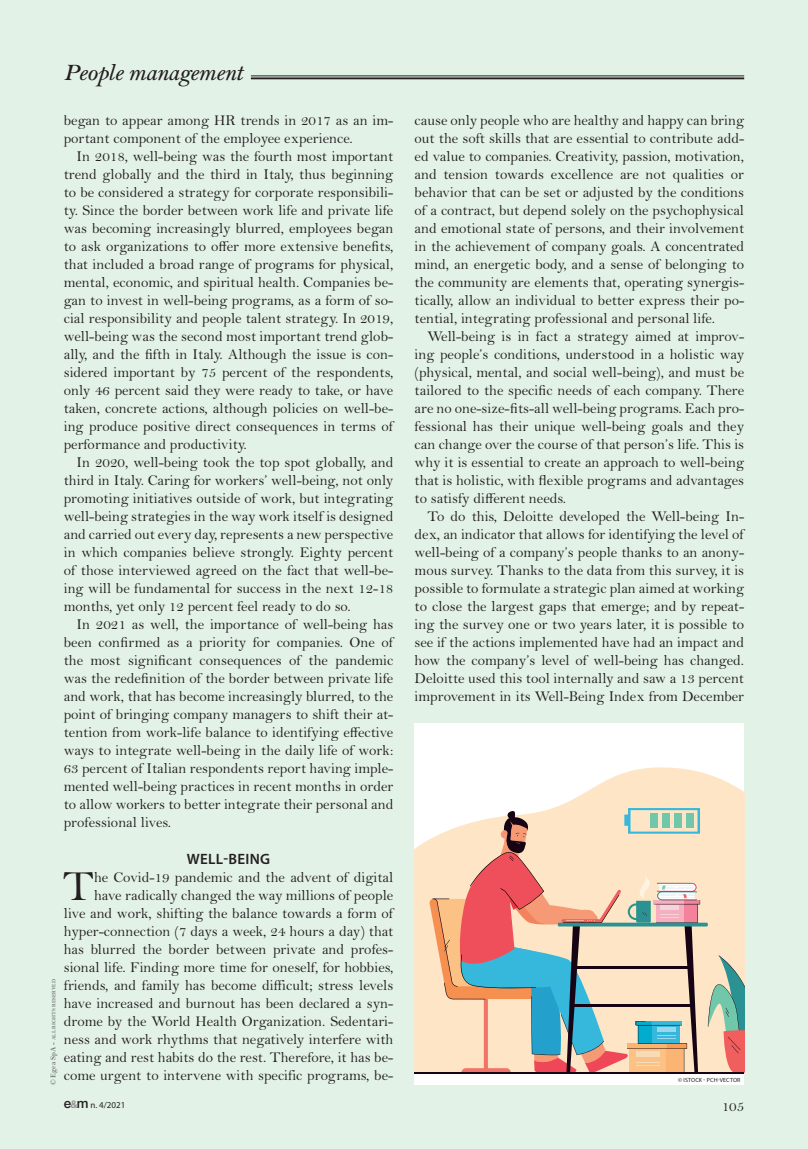
<style>
.page{position:relative;width:808px;height:1149px;background:#fff}
.page>*{position:absolute;margin:0;border:0;box-sizing:border-box;transform-origin:0 0}
.Testo_capoverso{font:43.5px "Bell MT Std";color:#231f20}
.t1{font:italic 600 24px "Bell MT Std";letter-spacing:-.025em;color:#231f20}
.TESTO_no_capoverso{font:15px/18px "Bell MT Std";color:#231f20;text-align:justify}
.Testo_capoverso-2{font:15px/18px "Bell MT Std";color:#231f20}
.Titoletti_paragrafo{font:600 15px "Myriad Pro";letter-spacing:.02em;color:#231f20}
.t2{font:9px "Myriad Pro";color:#231f20}
.elenco___punti{font:6px "Myriad Pro";letter-spacing:.02em;color:#231f20}
.t3{font:600 5.25px "Bell MT Std";color:#636366}
.s1{font-weight:400;font-size:7.5px}
.s2{font-size:7.5px}
.s3{font-family:"Helvetica Neue";font-weight:500;font-size:13.5px}
.s4{font-family:"Helvetica Neue";font-weight:700;font-size:10.5px;color:#939598}
</style>
<div class="page">
<div style="left:0;top:0;width:808px;height:1148px;background:#e3f2e7"></div>
<hr style="left:251px;top:76px;width:493px;height:1px;background:#231f20">
<hr style="left:251px;top:77px;width:493px;height:2px;background:#231f20">
<div style="left:415px;top:723px;width:329px;height:361px;background:#fff"></div>
<svg style="left:415px;top:767px;width:329px;height:304px;fill:#fde5c6"></svg>
<svg style="left:708px;top:955px;width:36px;height:116px;background:#bcb7a3"></svg>
<hr style="left:415px;top:1071px;width:329px;height:2px;background:#160415">
<svg style="left:558px;top:922px;width:150px;height:4px"></svg>
<svg style="left:429px;top:807px;width:271px;height:265px;background:#d5bfae"></svg>
<div style="left:686px;top:813px;width:7px;height:14px;background:#70c7a9"></div>
<div style="left:674px;top:813px;width:7px;height:14px;background:#70c7a9"></div>
<div style="left:662px;top:813px;width:7px;height:14px;background:#70c7a9"></div>
<div style="left:650px;top:813px;width:7px;height:14px;background:#70c7a9"></div>
<h2 class="t1" style="left:64px;top:59px;width:181px">People management</h2>
<p class="Testo_capoverso-2" style="left:64px;top:111px;width:331px">began to appear among HR trends in 2017 as an im&shy;portant component of the employee experience.</p>
<p class="TESTO_no_capoverso" style="left:64px;top:147px;width:331px;text-indent:13px">In 2018, well-being was the fourth most important trend globally and the third in Italy, thus beginning to be considered a strategy for corporate responsibili&shy;ty. Since the border between work life and private life was becoming increasingly blurred, employees began to ask organizations to offer more extensive benefits, that included a broad range of programs for physical, mental, economic, and spiritual health. Companies be&shy;gan to invest in well-being programs, as a form of so&shy;cial responsibility and people talent strategy. In 2019, well-being was the second most important trend glob&shy;ally, and the fifth in Italy. Although the issue is con&shy;sidered important by 75 percent of the respondents, only 46 percent said they were ready to take, or have taken, concrete actions, although policies on well-be&shy;ing produce positive direct consequences in terms of performance and productivity.</p>
<p class="TESTO_no_capoverso" style="left:64px;top:453px;width:331px;text-indent:13px">In 2020, well-being took the top spot globally, and third in Italy. Caring for workers’ well-being, not only promoting initiatives outside of work, but integrating well-being strategies in the way work itself is designed and carried out every day, represents a new perspective in which companies believe strongly. Eighty percent of those interviewed agreed on the fact that well-be&shy;ing will be fundamental for success in the next 12-18 months, yet only 12 percent feel ready to do so.</p>
<p class="TESTO_no_capoverso" style="left:64px;top:615px;width:331px;text-indent:13px">In 2021 as well, the importance of well-being has been confirmed as a priority for companies. One of the most significant consequences of the pandemic was the redefinition of the border between private life and work, that has become increasingly blurred, to the point of bringing company managers to shift their at&shy;tention from work-life balance to identifying effective ways to integrate well-being in the daily life of work:<br>63 percent of Italian respondents report having imple&shy;mented well-being practices in recent months in order to allow workers to better integrate their personal and professional lives.</p>
<p class="Titoletti_paragrafo" style="left:187px;top:848px;width:85px">WELL-BEING</p>
<p class="Testo_capoverso" style="left:63px;top:861px;width:33px">T</p>
<p class="Testo_capoverso-2" style="left:64px;top:867px;width:331px;text-align:right">he Covid-19 pandemic and the advent of digital have radically changed the way millions of people<br>live and work, shifting the balance towards a form of hyper-connection (7 days a week, 24 hours a day) that has blurred the border between private and profes&shy;sional life. Finding more time for oneself, for hobbies, friends, and family has become difficult; stress levels have increased and burnout has been declared a syn&shy;drome by the World Health Organization. Sedentari&shy;ness and work rhythms that negatively interfere with eating and rest habits do the rest. Therefore, it has be&shy;come urgent to intervene with specific programs, be-</p>
<p class="t3" style="left:51px;top:1084px;width:107px;rotate:-90deg"><span class="s1">©</span> <span class="s2">Egea SpA -</span> ALL RIGHTS RESERVED</p>
<p class="Testo_capoverso-2" style="left:415px;top:111px;width:331px;text-align:justify">cause only people who are healthy and happy can bring out the soft skills that are essential to contribute add&shy;ed value to companies. Creativity, passion, motivation, and tension towards excellence are not qualities or behavior that can be set or adjusted by the conditions of a contract, but depend solely on the psychophysical and emotional state of persons, and their involvement in the achievement of company goals. A concentrated mind, an energetic body, and a sense of belonging to the community are elements that, operating synergis&shy;tically, allow an individual to better express their po&shy;tential, integrating professional and personal life.</p>
<p class="TESTO_no_capoverso" style="left:415px;top:327px;width:331px;text-indent:13px">Well-being is in fact a strategy aimed at improv&shy;ing people’s conditions, understood in a holistic way (physical, mental, and social well-being), and must be tailored to the specific needs of each company. There are no one-size-fits-all well-being programs. Each pro&shy;fessional has their unique well-being goals and they can change over the course of that person’s life. This is why it is essential to create an approach to well-being that is holistic, with flexible programs and advantages to satisfy different needs.</p>
<p class="TESTO_no_capoverso" style="left:415px;top:507px;width:331px;text-indent:13px">To do this, Deloitte developed the Well-being In&shy;dex, an indicator that allows for identifying the level of well-being of a company’s people thanks to an anony&shy;mous survey. Thanks to the data from this survey, it is possible to formulate a strategic plan aimed at working to close the largest gaps that emerge; and by repeat&shy;ing the survey one or two years later, it is possible to see if the actions implemented have had an impact and how the company’s level of well-being has changed.<br>Deloitte used this tool internally and saw a 13 percent improvement in its Well-Being Index from December</p>
<p class="elenco___punti" style="left:678px;top:1075px;width:64px">© ISTOCK - PCH-VECTOR</p>
<p class="t2" style="left:64px;top:1099px;width:63px"><span class="s3">e</span><span class="s4">&amp;</span><span class="s3">m</span> n. 4/2021</p>
<p class="TESTO_no_capoverso" style="left:722px;top:1097px;width:24px">105</p>
</div>
